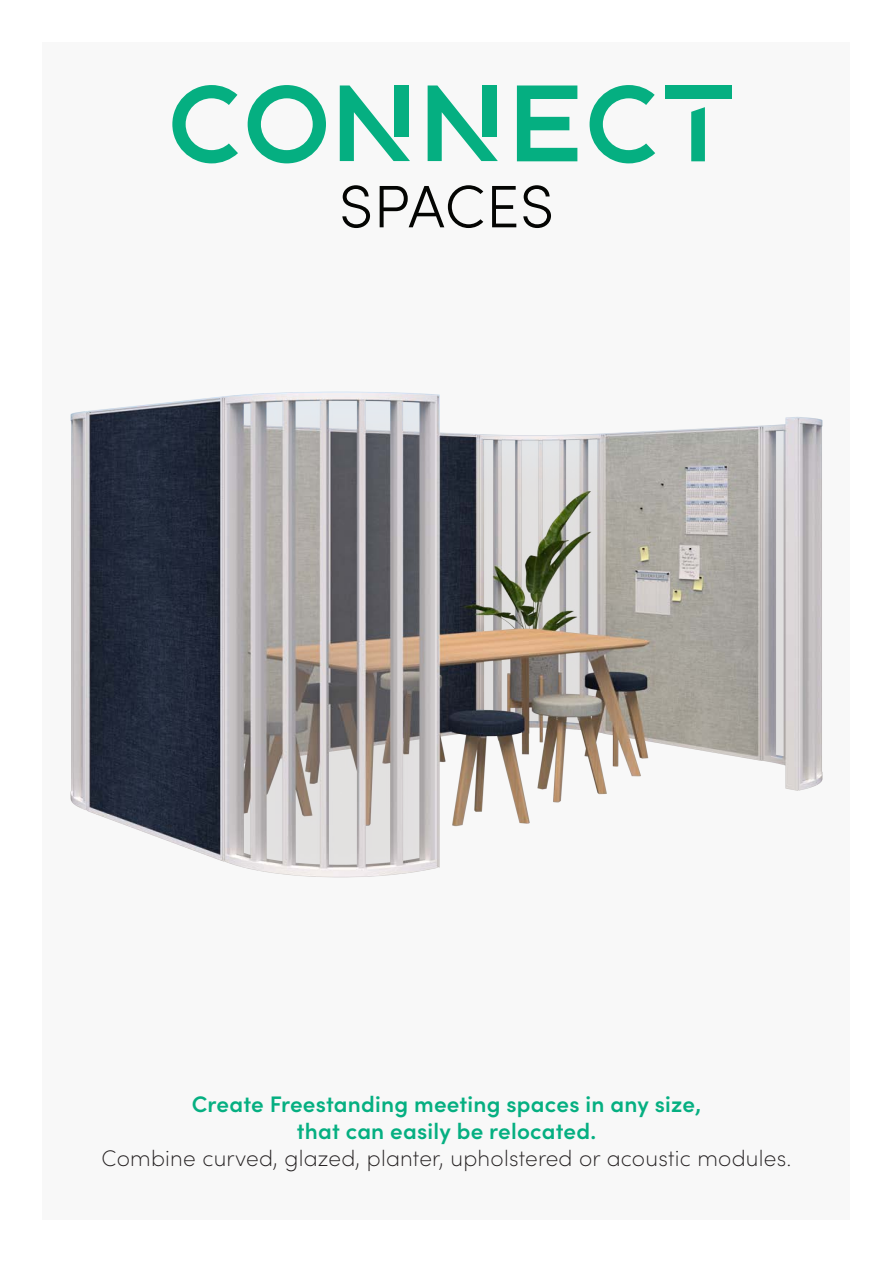
<style>
.page{position:relative;width:893px;height:1263px;background:#fff}
.page>*{position:absolute;margin:0;border:0;box-sizing:border-box;transform-origin:0 0}
.t1{font:300 60px "Sofia Pro";letter-spacing:.01em;color:#040503}
.t2{font:600 22.5px "Sofia Pro";letter-spacing:.01em;color:#05af81}
.t3{font:200 22.5px "Sofia Pro";letter-spacing:.01em;color:#231f20}
</style>
<div class="page">
<div style="left:43px;top:43px;width:807px;height:1177px;background:#f8f8f8"></div>
<svg style="left:340px;top:85px;width:70px;height:76px"></svg>
<div style="left:394px;top:85px;width:15px;height:51px;background:#05af81"></div>
<svg style="left:428px;top:85px;width:70px;height:76px"></svg>
<div style="left:482px;top:85px;width:15px;height:51px;background:#05af81"></div>
<svg style="left:517px;top:85px;width:60px;height:76px"></svg>
<div style="left:665px;top:85px;width:66px;height:14px;background:#05af81"></div>
<svg style="left:691px;top:107px;width:14px;height:54px"></svg>
<svg style="left:248px;top:85px;width:78px;height:78px"></svg>
<svg style="left:172px;top:85px;width:66px;height:78px"></svg>
<svg style="left:590px;top:85px;width:65px;height:78px"></svg>
<img style="left:70px;top:391px;width:753px;height:487px">
<p class="t1" style="left:339px;top:163px;width:216px">SPACES</p>
<p class="t2" style="left:192px;top:1087px;width:511px">Create Freestanding meeting spaces in any size,</p>
<p class="t2" style="left:297px;top:1114px;width:301px">that can easily be relocated.</p>
<p class="t3" style="left:101px;top:1142px;width:691px">Combine curved, glazed, planter, upholstered or acoustic modules.</p>
</div>
